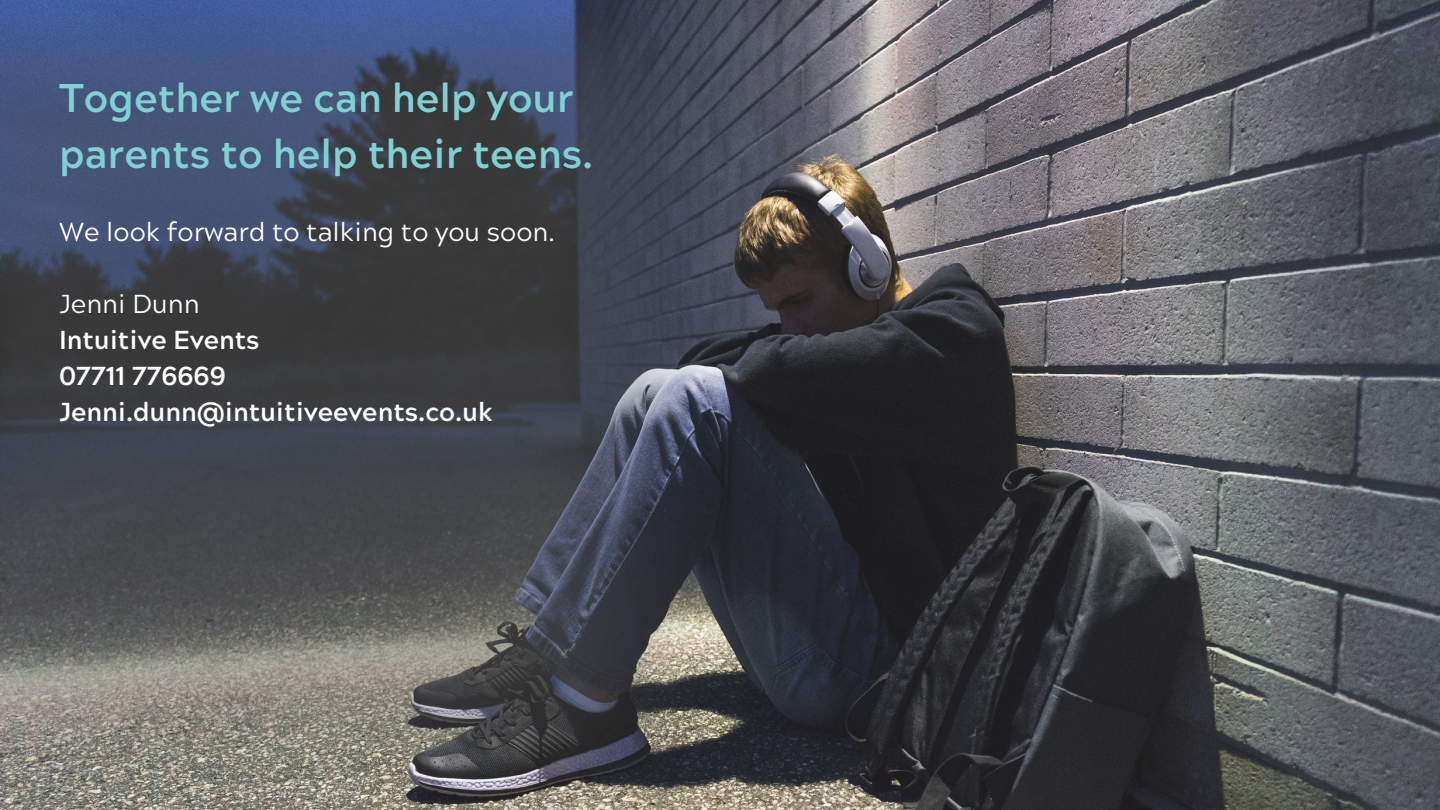
<style>
.page{position:relative;width:1440px;height:810px;background:#fff}
.page>*{position:absolute;margin:0;border:0;box-sizing:border-box;transform-origin:0 0}
.t1{font:700 40px/55.5px "Acherus Grotesque";color:#81d0d3}
.t2{font:700 26px/36px "Acherus Grotesque";color:#fff}
.t3{font:26px "Acherus Grotesque";color:#fff}
</style>
<div class="page">
<img style="left:0;top:0;width:1440px;height:810px">
<img style="left:0;top:0;width:700px;height:793px">
<h1 class="t1" style="left:59px;top:76px;width:536px">Together we can help your parents to help their teens.</h1>
<p class="t3" style="left:59px;top:222px;width:497px">We look forward to talking to you soon.</p>
<p class="t3" style="left:59px;top:294px;width:142px">Jenni Dunn</p>
<p class="t2" style="left:59px;top:326px;width:435px">Intuitive Events<br>07711 776669<br>Jenni.dunn@intuitiveevents.co.uk</p>
</div>
